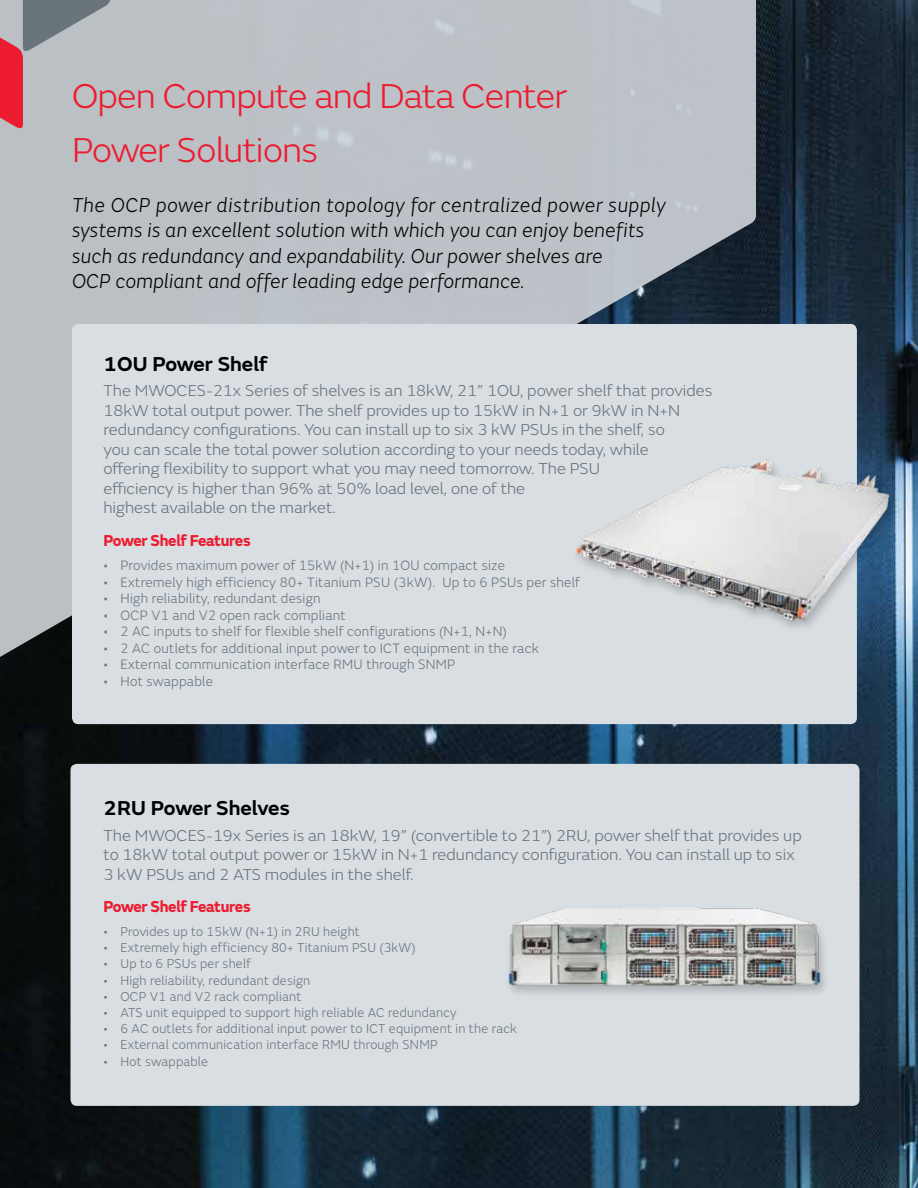
<style>
.page{position:relative;width:918px;height:1188px;background:#fff}
.page>*{position:absolute;margin:0;border:0;box-sizing:border-box;transform-origin:0 0}
.t1{font:300 36px/54px "FS Emeric";letter-spacing:-.02em;color:#ed1b2f}
.t2{font:italic 300 21px/25.5px "FS Emeric";letter-spacing:.02em;color:#000;scale:.94 1}
.t3{font:600 21px "FS Emeric";color:#000}
.t4{font:300 16.5px/19.5px "FS Emeric";color:#6a747b}
.t5{font:700 16.5px "FS Emeric";letter-spacing:-.02em;color:#ed1b2f;scale:.94 1}
.t6{font:300 14.25px "FS Emeric";letter-spacing:.02em;color:#6a747b;scale:.94 1}
.t7{font:300 13.5px "FS Emeric";letter-spacing:.02em;color:#6a747b;scale:.94 1}
</style>
<div class="page">
<img style="left:0;top:0;width:918px;height:1188px">
<div style="left:70px;top:764px;width:789px;height:342px;background:#d9dee2;border-radius:6px"></div>
<div style="left:0;top:0;width:756px;height:722px;background:#bcc1c6"></div>
<div style="left:72px;top:324px;width:785px;height:400px;background:#d9dee2;border-radius:6px"></div>
<img style="left:575px;top:423px;width:343px;height:234px">
<svg style="left:0;top:0;width:111px;height:131px;background:#b39da4"></svg>
<img style="left:508px;top:907px;width:317px;height:87px">
<h1 class="t1" style="left:72px;top:67px;width:497px">Open Compute and Data Center<br>Power Solutions</h1>
<p class="t2" style="left:72px;top:191px;width:633px">The OCP power distribution topology for centralized power supply systems is an excellent solution with which you can enjoy benefits such as redundancy and expandability. Our power shelves are<br>OCP compliant and offer leading edge performance.</p>
<p class="t3" style="left:104px;top:348px;width:165px">1OU Power Shelf</p>
<p class="t4" style="left:104px;top:380px;width:610px">The MWOCES-21x Series of shelves is an 18kW, 21” 1OU, power shelf that provides 18kW total output power. The shelf provides up to 15kW in N+1 or 9kW in N+N redundancy configurations. You can install up to six 3 kW PSUs in the shelf, so<br>you can scale the total power solution according to your needs today, while<br>offering flexibility to support what you may need tomorrow. The PSU<br>efficiency is higher than 96% at 50% load level, one of the<br>highest available on the market.</p>
<p class="t5" style="left:104px;top:527px;width:158px">Power Shelf Features</p>
<p class="t6" style="left:104px;top:556px;width:429px">• Provides maximum power of 15kW (N+1) in 1OU compact size</p>
<p class="t6" style="left:104px;top:572px;width:508px">• Extremely high efficiency 80+ Titanium PSU (3kW). Up to 6 PSUs per shelf</p>
<p class="t6" style="left:104px;top:589px;width:233px">• High reliability, redundant design</p>
<p class="t6" style="left:104px;top:605px;width:259px">• OCP V1 and V2 open rack compliant</p>
<p class="t6" style="left:104px;top:622px;width:431px">• 2 AC inputs to shelf for flexible shelf configurations (N+1, N+N)</p>
<p class="t6" style="left:104px;top:638px;width:465px">• 2 AC outlets for additional input power to ICT equipment in the rack</p>
<p class="t6" style="left:104px;top:655px;width:376px">• External communication interface RMU through SNMP</p>
<p class="t6" style="left:104px;top:671px;width:118px">• Hot swappable</p>
<p class="t3" style="left:104px;top:792px;width:188px">2RU Power Shelves</p>
<p class="t4" style="left:104px;top:825px;width:700px">The MWOCES-19x Series is an 18kW, 19” (convertible to 21”) 2RU, power shelf that provides up to 18kW total output power or 15kW in N+1 redundancy configuration. You can install up to six<br>3 kW PSUs and 2 ATS modules in the shelf.</p>
<p class="t5" style="left:104px;top:894px;width:158px">Power Shelf Features</p>
<p class="t7" style="left:104px;top:922px;width:274px">• Provides up to 15kW (N+1) in 2RU height</p>
<p class="t7" style="left:104px;top:939px;width:334px">• Extremely high efficiency 80+ Titanium PSU (3kW)</p>
<p class="t7" style="left:104px;top:955px;width:158px">• Up to 6 PSUs per shelf</p>
<p class="t7" style="left:104px;top:971px;width:221px">• High reliability, redundant design</p>
<p class="t7" style="left:104px;top:987px;width:212px">• OCP V1 and V2 rack compliant</p>
<p class="t7" style="left:104px;top:1003px;width:377px">• ATS unit equipped to support high reliable AC redundancy</p>
<p class="t7" style="left:104px;top:1020px;width:441px">• 6 AC outlets for additional input power to ICT equipment in the rack</p>
<p class="t7" style="left:104px;top:1036px;width:357px">• External communication interface RMU through SNMP</p>
<p class="t7" style="left:104px;top:1052px;width:113px">• Hot swappable</p>
</div>
